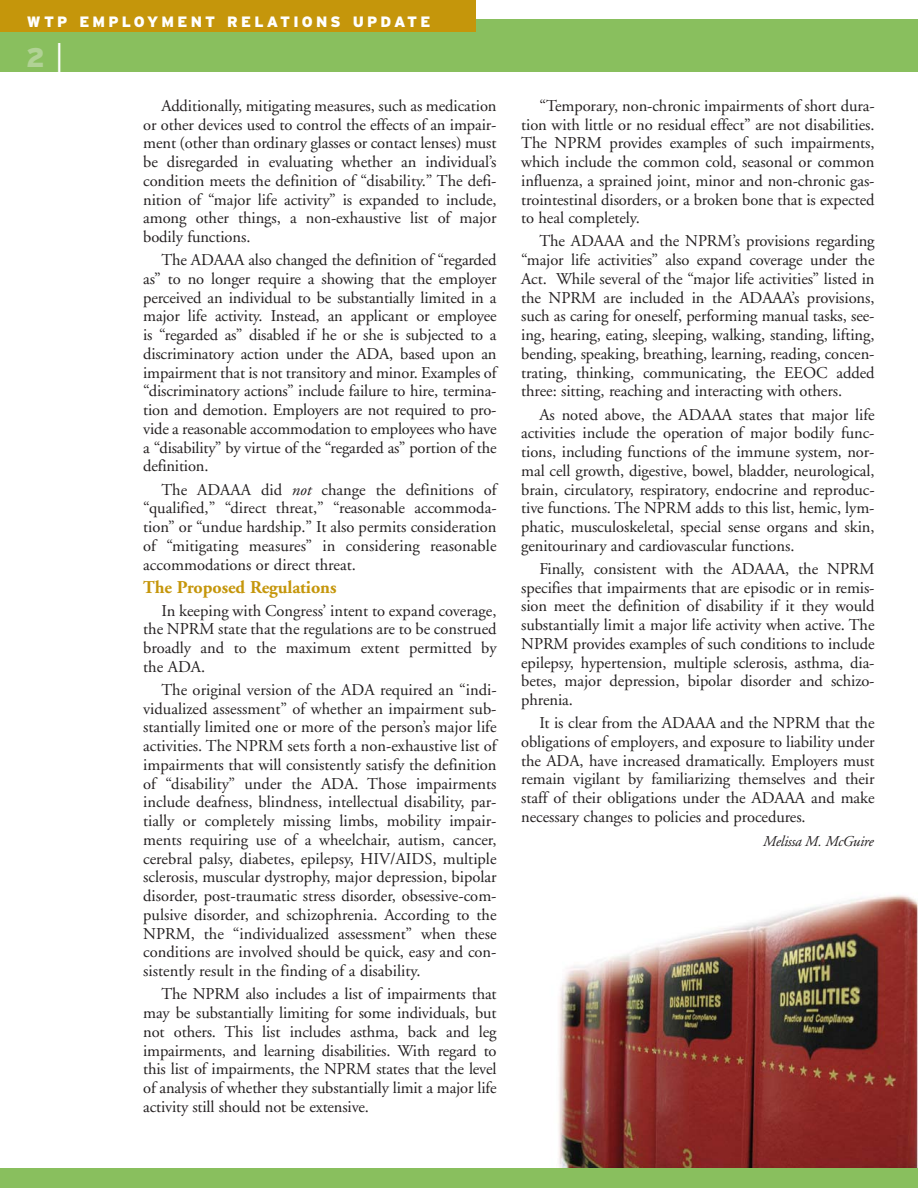
<style>
.page{position:relative;width:918px;height:1188px;background:#fff}
.page>*{position:absolute;margin:0;border:0;box-sizing:border-box;transform-origin:0 0}
.t1{font:900 27px "Interstate";color:#b1d295}
.t2{font:700 18px "Adobe Garamond";letter-spacing:-.005em;color:#c5960b}
.t3{font:16.5px/18.8px "Adobe Garamond";letter-spacing:-.005em;color:#231f20;text-align:justify}
.t4{font:900 15px "Interstate";letter-spacing:.215em;color:#fff}
.t5{font:italic 15px "Adobe Garamond";letter-spacing:-.02em;color:#231f20}
.s1{font-weight:300;font-size:30px;color:#fff}
.s2{font-style:italic}
</style>
<div class="page">
<img style="left:558px;top:895px;width:360px;height:273px">
<div style="left:0;top:19px;width:918px;height:52px;background:#89bf5e"></div>
<div style="left:0;top:0;width:476px;height:32px;background:#c5960b"></div>
<div style="left:0;top:1168px;width:918px;height:20px;background:#89bf5e"></div>
<p class="t4" style="left:27px;top:17px;width:405px">WTP EMPLOYMENT RELATIONS UPDATE</p>
<h1 class="t1" style="left:26px;top:47px;width:39px">2 <span class="s1">|</span></h1>
<p class="t3" style="left:143px;top:98px;width:355px;text-indent:18px">Additionally, mitigating measures, such as medication or other devices used to control the effects of an impair&shy;ment (other than ordinary glasses or contact lenses) must be disregarded in evaluating whether an individual’s condition meets the definition of “disability.” The defi&shy;nition of “major life activity” is expanded to include, among other things, a non-exhaustive list of major bodily functions.</p>
<p class="t3" style="left:143px;top:252px;width:355px;text-indent:18px">The ADAAA also changed the definition of “regarded as” to no longer require a showing that the employer perceived an individual to be substantially limited in a major life activity. Instead, an applicant or employee is “regarded as” disabled if he or she is subjected to a discriminatory action under the ADA, based upon an impairment that is not transitory and minor. Examples of “discriminatory actions” include failure to hire, termina&shy;tion and demotion. Employers are not required to pro&shy;vide a reasonable accommodation to employees who have a “disability” by virtue of the “regarded as” portion of the definition.</p>
<p class="t3" style="left:143px;top:481px;width:355px;text-indent:18px">The ADAAA did <span class="s2">not</span> change the definitions of “qualified,” “direct threat,” “reasonable accommoda&shy;tion” or “undue hardship.” It also permits consideration of “mitigating measures” in considering reasonable accommodations or direct threat.</p>
<p class="t2" style="left:143px;top:580px;width:195px">The Proposed Regulations</p>
<p class="t3" style="left:143px;top:603px;width:355px;text-indent:18px">In keeping with Congress’ intent to expand coverage, the NPRM state that the regulations are to be construed broadly and to the maximum extent permitted by the ADA.</p>
<p class="t3" style="left:143px;top:682px;width:355px;text-indent:18px">The original version of the ADA required an “indi&shy;vidualized assessment” of whether an impairment sub&shy;stantially limited one or more of the person’s major life activities. The NPRM sets forth a non-exhaustive list of impairments that will consistently satisfy the definition of “disability” under the ADA. Those impairments include deafness, blindness, intellectual disability, par&shy;tially or completely missing limbs, mobility impair&shy;ments requiring use of a wheelchair, autism, cancer, cerebral palsy, diabetes, epilepsy, HIV/AIDS, multiple sclerosis, muscular dystrophy, major depression, bipolar disorder, post-traumatic stress disorder, obsessive-com&shy;pulsive disorder, and schizophrenia. According to the NPRM, the “individualized assessment” when these conditions are involved should be quick, easy and con&shy;sistently result in the finding of a disability.</p>
<p class="t3" style="left:143px;top:986px;width:355px;text-indent:18px">The NPRM also includes a list of impairments that may be substantially limiting for some individuals, but not others. This list includes asthma, back and leg impairments, and learning disabilities. With regard to this list of impairments, the NPRM states that the level of analysis of whether they substantially limit a major life activity still should not be extensive.</p>
<p class="t3" style="left:521px;top:98px;width:355px;text-indent:18px">“Temporary, non-chronic impairments of short dura&shy;tion with little or no residual effect” are not disabilities.<br>The NPRM provides examples of such impairments, which include the common cold, seasonal or common influenza, a sprained joint, minor and non-chronic gas&shy;trointestinal disorders, or a broken bone that is expected to heal completely.</p>
<p class="t3" style="left:521px;top:233px;width:355px;text-indent:18px">The ADAAA and the NPRM’s provisions regarding “major life activities” also expand coverage under the Act. While several of the “major life activities” listed in the NPRM are included in the ADAAA’s provisions, such as caring for oneself, performing manual tasks, see&shy;ing, hearing, eating, sleeping, walking, standing, lifting, bending, speaking, breathing, learning, reading, concen&shy;trating, thinking, communicating, the EEOC added three: sitting, reaching and interacting with others.</p>
<p class="t3" style="left:521px;top:406px;width:355px;text-indent:18px">As noted above, the ADAAA states that major life activities include the operation of major bodily func&shy;tions, including functions of the immune system, nor&shy;mal cell growth, digestive, bowel, bladder, neurological, brain, circulatory, respiratory, endocrine and reproduc&shy;tive functions. The NPRM adds to this list, hemic, lym&shy;phatic, musculoskeletal, special sense organs and skin, genitourinary and cardiovascular functions.</p>
<p class="t3" style="left:521px;top:561px;width:355px;text-indent:18px">Finally, consistent with the ADAAA, the NPRM specifies that impairments that are episodic or in remis&shy;sion meet the definition of disability if it they would substantially limit a major life activity when active. The NPRM provides examples of such conditions to include epilepsy, hypertension, multiple sclerosis, asthma, dia&shy;betes, major depression, bipolar disorder and schizo&shy;phrenia.</p>
<p class="t3" style="left:521px;top:715px;width:355px;text-indent:18px">It is clear from the ADAAA and the NPRM that the obligations of employers, and exposure to liability under the ADA, have increased dramatically. Employers must remain vigilant by familiarizing themselves and their staff of their obligations under the ADAAA and make necessary changes to policies and procedures.</p>
<p class="t5" style="left:763px;top:835px;width:112px">Melissa M. McGuire</p>
</div>
